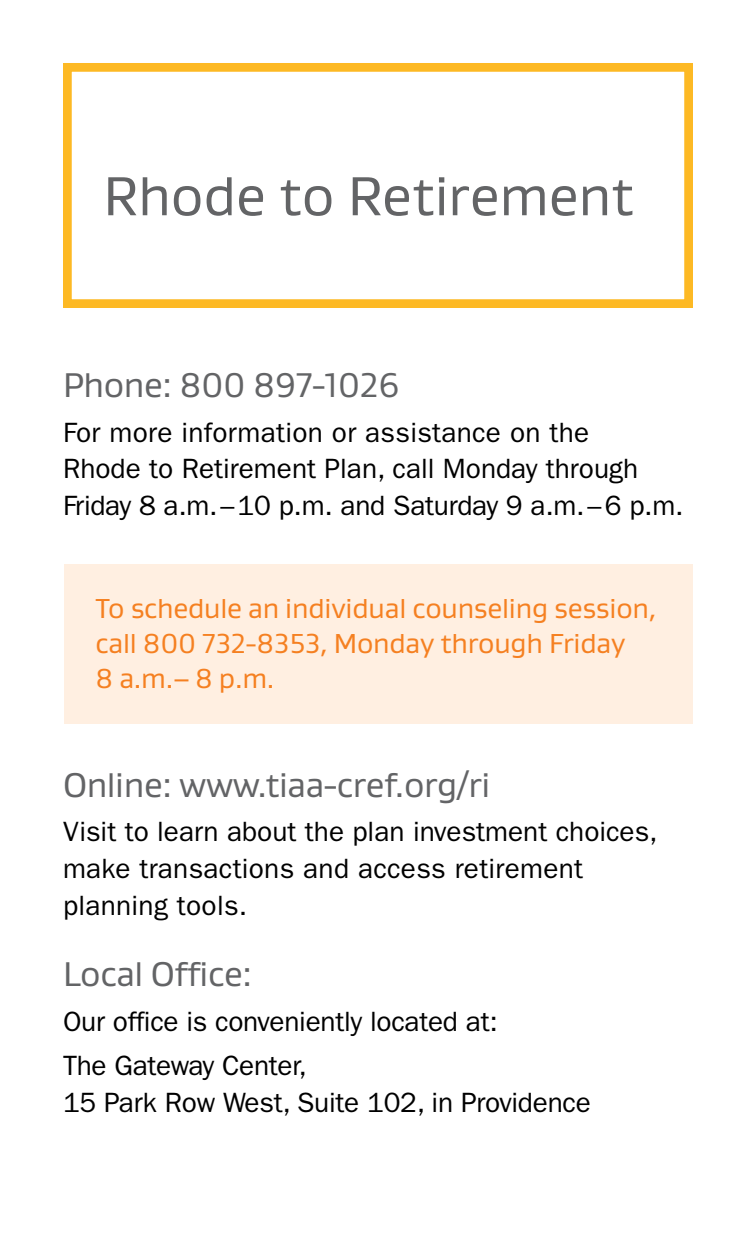
<style>
.page{position:relative;width:756px;height:1260px;background:#fff}
.page>*{position:absolute;margin:0;border:0;box-sizing:border-box;transform-origin:0 0}
.t1{font:56px "Gustan";letter-spacing:-.005em;color:#636466}
.t2{font:35px "Gustan";letter-spacing:-.01em;color:#636466}
.t3{font:28px/36.8px "ITC Franklin Gothic Std";color:#000}
.t4{font:28px/35px "Gustan";letter-spacing:-.01em;color:#f58021}
</style>
<div class="page">
<div style="left:63px;top:63px;width:630px;height:245px;border:9px solid #fdb924"></div>
<div style="left:64px;top:564px;width:629px;height:160px;background:#ffefe1"></div>
<h1 class="t1" style="left:103px;top:160px;width:532px">Rhode to Retirement</h1>
<p class="t2" style="left:63px;top:363px;width:338px">Phone: 800 897-1026</p>
<p class="t3" style="left:63px;top:414px;width:622px">For more information or assistance on the<br>Rhode to Retirement Plan, call Monday through<br>Friday 8 a.m.–10 p.m. and Saturday 9 a.m.–6 p.m.</p>
<p class="t4" style="left:96px;top:590px;width:562px">To schedule an individual counseling session, call 800 732-8353, Monday through Friday<br>8 a.m.– 8 p.m.</p>
<p class="t2" style="left:63px;top:762px;width:429px">Online: www.tiaa-cref.org/ri</p>
<p class="t3" style="left:63px;top:814px;width:596px">Visit to learn about the plan investment choices, make transactions and access retirement planning tools.</p>
<p class="t2" style="left:63px;top:952px;width:191px">Local Office:</p>
<p class="t3" style="left:63px;top:999px;width:436px;line-height:44.4px">Our office is conveniently located at:<br>The Gateway Center,</p>
<p class="t3" style="left:63px;top:1084px;width:529px">15 Park Row West, Suite 102, in Providence</p>
</div>
